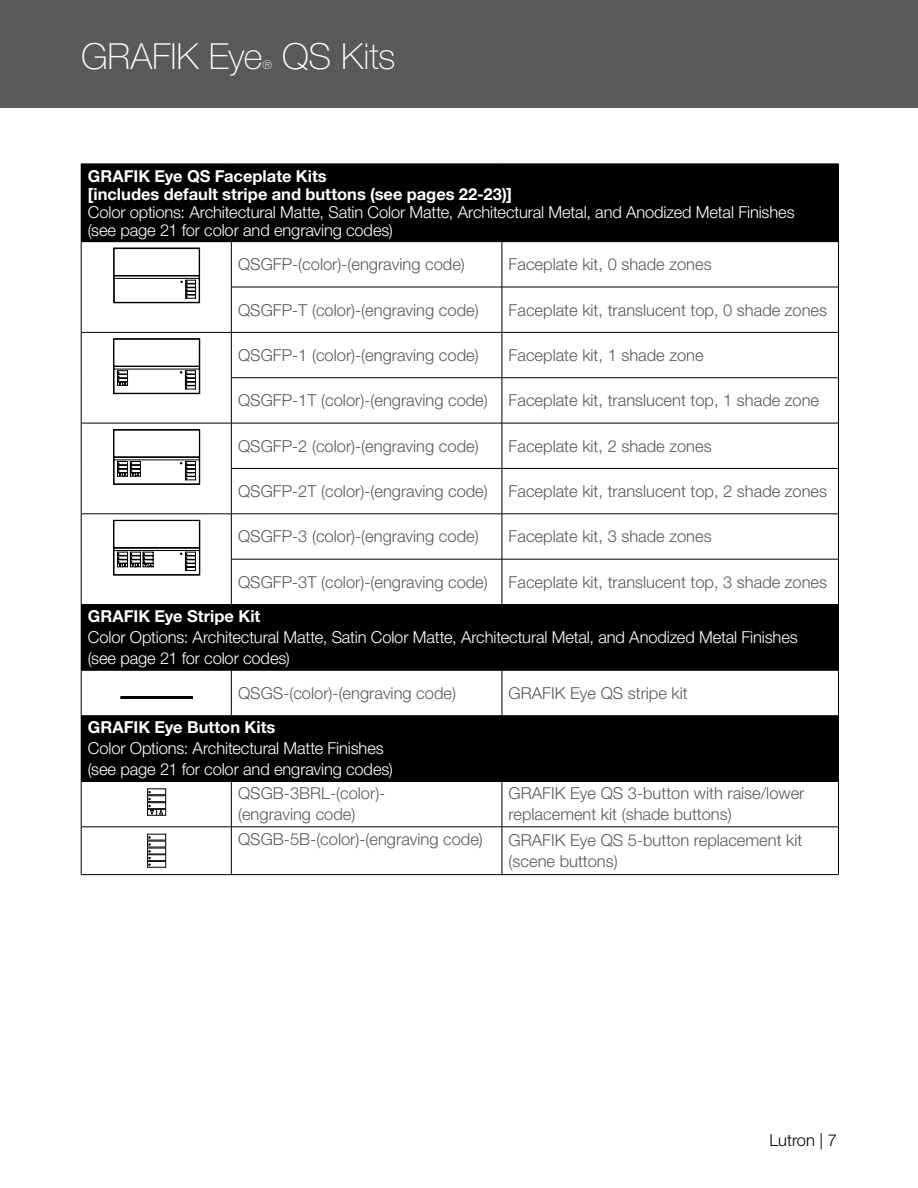
<style>
.page{position:relative;width:918px;height:1188px;background:#fff}
.page>*{position:absolute;margin:0;border:0;box-sizing:border-box;transform-origin:0 0}
.t1{font:100 36px "Helvetica Neue LT Std";letter-spacing:-.005em;color:#fff}
.t2{font:300 16.5px/21px "Helvetica Neue LT Std";color:#58595b}
.t3{font:300 16.5px/21px "Helvetica Neue LT Std";letter-spacing:-.01em;color:#fff}
.t4{font:700 16.5px/18px "Helvetica Neue LT Std";color:#fff}
.t5{font:300 16.5px "Helvetica Neue LT Std";color:#000}
.t6{font:100 12px "Helvetica Neue LT Std";color:#fff}
</style>
<div class="page">
<div style="left:0;top:0;width:918px;height:108px;background:#58595b"></div>
<div style="left:81px;top:164px;width:757px;height:78px;background:#000"></div>
<svg style="left:232px;top:242px;width:606px;height:632px"></svg>
<div style="left:81px;top:605px;width:757px;height:65px;background:#000"></div>
<div style="left:81px;top:716px;width:757px;height:65px;background:#000"></div>
<hr style="left:838px;top:164px;width:1px;height:77px;background:#000">
<hr style="left:81px;top:242px;width:1px;height:45px;background:#000">
<hr style="left:81px;top:287px;width:1px;height:45px;background:#000">
<hr style="left:231px;top:242px;width:1px;height:45px;background:#000">
<hr style="left:502px;top:241px;width:337px;height:1px;background:#000">
<hr style="left:502px;top:242px;width:1px;height:45px;background:#000">
<hr style="left:231px;top:287px;width:271px;height:1px;background:#000">
<hr style="left:231px;top:287px;width:1px;height:45px;background:#000">
<hr style="left:502px;top:287px;width:337px;height:1px;background:#000">
<hr style="left:502px;top:287px;width:1px;height:45px;background:#000">
<hr style="left:502px;top:332px;width:337px;height:1px;background:#000">
<hr style="left:502px;top:333px;width:1px;height:45px;background:#000">
<hr style="left:502px;top:377px;width:337px;height:1px;background:#000">
<hr style="left:502px;top:378px;width:1px;height:45px;background:#000">
<hr style="left:502px;top:423px;width:337px;height:1px;background:#000">
<hr style="left:502px;top:423px;width:1px;height:45px;background:#000">
<hr style="left:502px;top:468px;width:337px;height:1px;background:#000">
<hr style="left:502px;top:469px;width:1px;height:45px;background:#000">
<hr style="left:502px;top:514px;width:337px;height:1px;background:#000">
<hr style="left:502px;top:514px;width:1px;height:45px;background:#000">
<hr style="left:502px;top:559px;width:337px;height:1px;background:#000">
<hr style="left:502px;top:559px;width:1px;height:45px;background:#000">
<hr style="left:502px;top:604px;width:337px;height:1px;background:#000">
<hr style="left:81px;top:332px;width:150px;height:1px;background:#000">
<hr style="left:81px;top:333px;width:1px;height:45px;background:#000">
<hr style="left:81px;top:378px;width:1px;height:45px;background:#000">
<hr style="left:231px;top:332px;width:271px;height:1px;background:#000">
<hr style="left:231px;top:333px;width:1px;height:45px;background:#000">
<hr style="left:231px;top:377px;width:271px;height:1px;background:#000">
<hr style="left:231px;top:378px;width:1px;height:45px;background:#000">
<hr style="left:81px;top:423px;width:150px;height:1px;background:#000">
<hr style="left:81px;top:423px;width:1px;height:45px;background:#000">
<hr style="left:81px;top:468px;width:1px;height:46px;background:#000">
<hr style="left:231px;top:423px;width:271px;height:1px;background:#000">
<hr style="left:231px;top:423px;width:1px;height:45px;background:#000">
<hr style="left:231px;top:468px;width:271px;height:1px;background:#000">
<hr style="left:231px;top:469px;width:1px;height:45px;background:#000">
<hr style="left:81px;top:514px;width:150px;height:1px;background:#000">
<hr style="left:81px;top:514px;width:1px;height:45px;background:#000">
<hr style="left:81px;top:559px;width:1px;height:45px;background:#000">
<hr style="left:81px;top:604px;width:150px;height:1px;background:#000">
<hr style="left:231px;top:514px;width:271px;height:1px;background:#000">
<hr style="left:231px;top:514px;width:1px;height:45px;background:#000">
<hr style="left:231px;top:559px;width:271px;height:1px;background:#000">
<hr style="left:231px;top:559px;width:1px;height:45px;background:#000">
<hr style="left:231px;top:604px;width:271px;height:1px;background:#000">
<hr style="left:838px;top:242px;width:1px;height:45px;background:#000">
<hr style="left:838px;top:333px;width:1px;height:45px;background:#000">
<hr style="left:838px;top:423px;width:1px;height:45px;background:#000">
<hr style="left:838px;top:514px;width:1px;height:45px;background:#000">
<hr style="left:838px;top:287px;width:1px;height:45px;background:#000">
<hr style="left:838px;top:378px;width:1px;height:45px;background:#000">
<hr style="left:838px;top:469px;width:1px;height:45px;background:#000">
<hr style="left:838px;top:559px;width:1px;height:45px;background:#000">
<hr style="left:838px;top:605px;width:1px;height:65px;background:#000">
<hr style="left:838px;top:716px;width:1px;height:65px;background:#000">
<hr style="left:81px;top:670px;width:150px;height:1px;background:#000">
<hr style="left:81px;top:671px;width:1px;height:44px;background:#000">
<hr style="left:81px;top:781px;width:150px;height:1px;background:#000">
<hr style="left:81px;top:782px;width:1px;height:45px;background:#000">
<hr style="left:81px;top:827px;width:150px;height:1px;background:#000">
<hr style="left:81px;top:827px;width:1px;height:47px;background:#000">
<hr style="left:231px;top:670px;width:271px;height:1px;background:#000">
<hr style="left:231px;top:671px;width:1px;height:44px;background:#000">
<hr style="left:502px;top:670px;width:337px;height:1px;background:#000">
<hr style="left:502px;top:671px;width:1px;height:44px;background:#000">
<hr style="left:838px;top:671px;width:1px;height:44px;background:#000">
<hr style="left:231px;top:781px;width:271px;height:1px;background:#000">
<hr style="left:231px;top:782px;width:1px;height:45px;background:#000">
<hr style="left:502px;top:781px;width:337px;height:1px;background:#000">
<hr style="left:502px;top:782px;width:1px;height:45px;background:#000">
<hr style="left:838px;top:782px;width:1px;height:45px;background:#000">
<hr style="left:231px;top:827px;width:271px;height:1px;background:#000">
<hr style="left:231px;top:827px;width:1px;height:47px;background:#000">
<hr style="left:502px;top:827px;width:337px;height:1px;background:#000">
<hr style="left:502px;top:827px;width:1px;height:47px;background:#000">
<hr style="left:838px;top:827px;width:1px;height:47px;background:#000">
<hr style="left:81px;top:715px;width:150px;height:1px;background:#000">
<hr style="left:231px;top:715px;width:271px;height:1px;background:#000">
<hr style="left:502px;top:715px;width:337px;height:1px;background:#000">
<hr style="left:81px;top:874px;width:150px;height:1px;background:#000">
<hr style="left:231px;top:874px;width:271px;height:1px;background:#000">
<hr style="left:502px;top:874px;width:337px;height:1px;background:#000">
<div style="left:113px;top:248px;width:87px;height:28px;border:1px solid #000"></div>
<svg style="left:114px;top:275px;width:86px;height:28px"></svg>
<svg style="left:113px;top:338px;width:87px;height:56px"></svg>
<svg style="left:113px;top:429px;width:87px;height:56px"></svg>
<svg style="left:113px;top:520px;width:87px;height:55px"></svg>
<div style="left:121px;top:696px;width:72px;height:3px;border:1px solid #000"></div>
<svg style="left:147px;top:789px;width:19px;height:27px"></svg>
<svg style="left:147px;top:834px;width:19px;height:34px"></svg>
<h1 class="t1" style="left:81px;top:36px;width:183px">GRAFIK Eye</h1>
<p class="t6" style="left:263px;top:58px;width:11px">®</p>
<h1 class="t1" style="left:282px;top:36px;width:115px">QS Kits</h1>
<p class="t4" style="left:88px;top:166px;width:425px">GRAFIK Eye QS Faceplate Kits<br>[includes default stripe and buttons (see pages 22-23)]</p>
<p class="t3" style="left:88px;top:202px;width:708px;line-height:18px">Color options: Architectural Matte, Satin Color Matte, Architectural Metal, and Anodized Metal Finishes (see page 21 for color and engraving codes)</p>
<p class="t2" style="left:238px;top:254px;width:228px">QSGFP-(color)-(engraving code)</p>
<p class="t2" style="left:509px;top:254px;width:204px">Faceplate kit, 0 shade zones</p>
<p class="t2" style="left:238px;top:299px;width:242px">QSGFP-T (color)-(engraving code)</p>
<p class="t2" style="left:509px;top:299px;width:320px">Faceplate kit, translucent top, 0 shade zones</p>
<p class="t2" style="left:238px;top:344px;width:242px">QSGFP-1 (color)-(engraving code)</p>
<p class="t2" style="left:509px;top:344px;width:197px">Faceplate kit, 1 shade zone</p>
<p class="t2" style="left:238px;top:390px;width:251px">QSGFP-1T (color)-(engraving code)</p>
<p class="t2" style="left:509px;top:390px;width:312px">Faceplate kit, translucent top, 1 shade zone</p>
<p class="t2" style="left:238px;top:435px;width:242px">QSGFP-2 (color)-(engraving code)</p>
<p class="t2" style="left:509px;top:435px;width:204px">Faceplate kit, 2 shade zones</p>
<p class="t2" style="left:238px;top:480px;width:251px">QSGFP-2T (color)-(engraving code)</p>
<p class="t2" style="left:509px;top:480px;width:320px">Faceplate kit, translucent top, 2 shade zones</p>
<p class="t2" style="left:238px;top:526px;width:242px">QSGFP-3 (color)-(engraving code)</p>
<p class="t2" style="left:509px;top:526px;width:204px">Faceplate kit, 3 shade zones</p>
<p class="t2" style="left:238px;top:571px;width:251px">QSGFP-3T (color)-(engraving code)</p>
<p class="t2" style="left:509px;top:571px;width:320px">Faceplate kit, translucent top, 3 shade zones</p>
<p class="t4" style="left:88px;top:607px;width:174px">GRAFIK Eye Stripe Kit</p>
<p class="t3" style="left:88px;top:627px;width:711px">Color Options: Architectural Matte, Satin Color Matte, Architectural Metal, and Anodized Metal Finishes (see page 21 for color codes)</p>
<p class="t2" style="left:238px;top:682px;width:219px">QSGS-(color)-(engraving code)</p>
<p class="t2" style="left:509px;top:682px;width:181px">GRAFIK Eye QS stripe kit</p>
<p class="t4" style="left:88px;top:718px;width:189px">GRAFIK Eye Button Kits</p>
<p class="t3" style="left:88px;top:738px;width:306px">Color Options: Architectural Matte Finishes (see page 21 for color and engraving codes)</p>
<p class="t2" style="left:238px;top:783px;width:149px">QSGB-3BRL-(color)- (engraving code)</p>
<p class="t2" style="left:509px;top:783px;width:297px">GRAFIK Eye QS 3-button with raise/lower replacement kit (shade buttons)</p>
<p class="t2" style="left:238px;top:828px;width:246px">QSGB-5B-(color)-(engraving code)</p>
<p class="t2" style="left:509px;top:829px;width:295px">GRAFIK Eye QS 5-button replacement kit (scene buttons)</p>
<p class="t5" style="left:769px;top:1130px;width:69px">Lutron | 7</p>
</div>
